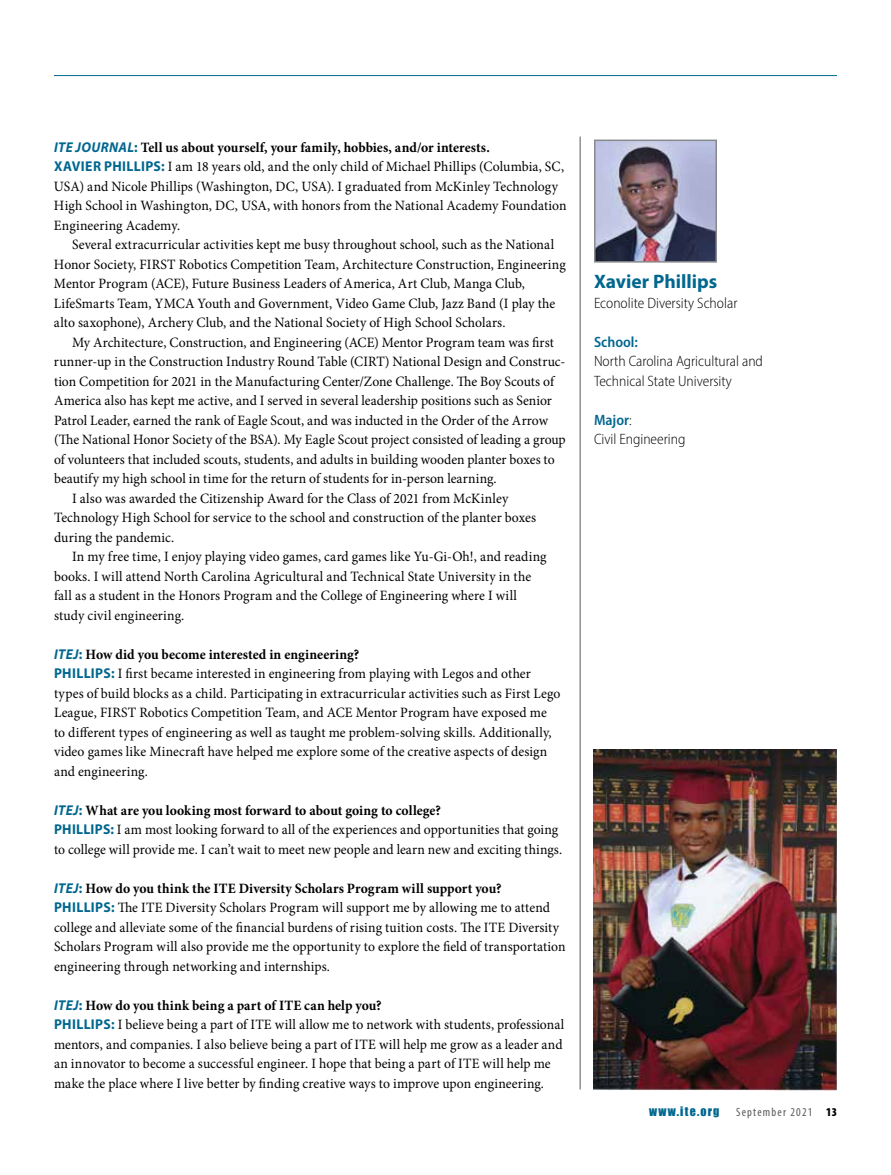
<style>
.page{position:relative;width:891px;height:1175px;background:#fff}
.page>*{position:absolute;margin:0;border:0;box-sizing:border-box;transform-origin:0 0}
.t1{font:700 19.5px "Myriad Pro";color:#00678f}
.t2{font:300 semi-condensed 15px/19.5px "Myriad Pro";color:#000}
.t3{font:600 semi-condensed 15px "Myriad Pro";color:#00678f}
.t4{font:14.25px/19.5px "Minion Pro";letter-spacing:.005em;color:#000;scale:.96 1}
.t5{font:condensed 12px "Myriad Pro";letter-spacing:.1em;color:#58595b}
.t6{font:12px "Impact";letter-spacing:.1em;color:#00678f}
.s1{font-family:"Myriad Pro";font-weight:700;font-style:italic;color:#00678f}
.s2{font-family:"Myriad Pro";font-weight:700;color:#00678f}
.s3{font-weight:700}
.s4{font-weight:600;color:#00678f}
.s5{font-weight:900;color:#000}
</style>
<div class="page">
<hr style="left:580px;top:136px;width:1px;height:953px;background:#58595b">
<hr style="left:54px;top:75px;width:783px;height:1px;background:#00678f">
<img style="left:597px;top:143px;width:117px;height:116px">
<div style="left:594px;top:140px;width:123px;height:122px;border:2px solid #888a8d"></div>
<img style="left:593px;top:749px;width:243px;height:341px">
<p class="t4" style="left:54px;top:137px;width:535px"><span class="s1">ITE JOURNAL</span><span class="s2">:</span> <span class="s3">Tell us about yourself, your family, hobbies, and/or interests.<br></span><span class="s2">XAVIER PHILLIPS:</span> I am 18 years old, and the only child of Michael Phillips (Columbia, SC, USA) and Nicole Phillips (Washington, DC, USA). I graduated from McKinley Technology High School in Washington, DC, USA, with honors from the National Academy Foundation Engineering Academy.</p>
<p class="t4" style="left:54px;top:235px;width:535px;text-indent:18px">Several extracurricular activities kept me busy throughout school, such as the National Honor Society, FIRST Robotics Competition Team, Architecture Construction, Engineering Mentor Program (ACE), Future Business Leaders of America, Art Club, Manga Club, LifeSmarts Team, YMCA Youth and Government, Video Game Club, Jazz Band (I play the alto saxophone), Archery Club, and the National Society of High School Scholars.</p>
<p class="t4" style="left:72px;top:332px;width:504px">My Architecture, Construction, and Engineering (ACE) Mentor Program team was first</p>
<p class="t4" style="left:54px;top:352px;width:534px">runner-up in the Construction Industry Round Table (CIRT) National Design and Construc-</p>
<p class="t4" style="left:54px;top:371px;width:522px">tion Competition for 2021 in the Manufacturing Center/Zone Challenge. The Boy Scouts of</p>
<p class="t4" style="left:54px;top:391px;width:520px">America also has kept me active, and I served in several leadership positions such as Senior</p>
<p class="t4" style="left:54px;top:410px;width:516px">Patrol Leader, earned the rank of Eagle Scout, and was inducted in the Order of the Arrow</p>
<p class="t4" style="left:54px;top:430px;width:535px">(The National Honor Society of the BSA). My Eagle Scout project consisted of leading a group</p>
<p class="t4" style="left:54px;top:449px;width:523px">of volunteers that included scouts, students, and adults in building wooden planter boxes to</p>
<p class="t4" style="left:54px;top:469px;width:463px">beautify my high school in time for the return of students for in-person learning.</p>
<p class="t4" style="left:72px;top:488px;width:456px">I also was awarded the Citizenship Award for the Class of 2021 from McKinley</p>
<p class="t4" style="left:54px;top:508px;width:504px">Technology High School for service to the school and construction of the planter boxes</p>
<p class="t4" style="left:54px;top:527px;width:127px">during the pandemic.</p>
<p class="t4" style="left:72px;top:547px;width:496px">In my free time, I enjoy playing video games, card games like Yu-Gi-Oh!, and reading</p>
<p class="t4" style="left:54px;top:566px;width:499px">books. I will attend North Carolina Agricultural and Technical State University in the</p>
<p class="t4" style="left:54px;top:586px;width:484px">fall as a student in the Honors Program and the College of Engineering where I will</p>
<p class="t4" style="left:54px;top:605px;width:137px">study civil engineering.</p>
<p class="t4" style="left:54px;top:644px;width:529px"><span class="s1">ITEJ</span><span class="s2">:</span> <span class="s3">How did you become interested in engineering?<br></span><span class="s2">PHILLIPS:</span> I first became interested in engineering from playing with Legos and other types of build blocks as a child. Participating in extracurricular activities such as First Lego League, FIRST Robotics Competition Team, and ACE Mentor Program have exposed me to different types of engineering as well as taught me problem-solving skills. Additionally, video games like Minecraft have helped me explore some of the creative aspects of design and engineering.</p>
<p class="t4" style="left:54px;top:800px;width:531px"><span class="s1">ITEJ</span><span class="s2">:</span> <span class="s3">What are you looking most forward to about going to college?<br></span><span class="s2">PHILLIPS:</span> I am most looking forward to all of the experiences and opportunities that going to college will provide me. I can’t wait to meet new people and learn new and exciting things.</p>
<p class="t4" style="left:54px;top:878px;width:534px"><span class="s1">ITEJ</span><span class="s2">:</span> <span class="s3">How do you think the ITE Diversity Scholars Program will support you?<br></span><span class="s2">PHILLIPS:</span> The ITE Diversity Scholars Program will support me by allowing me to attend college and alleviate some of the financial burdens of rising tuition costs. The ITE Diversity Scholars Program will also provide me the opportunity to explore the field of transportation engineering through networking and internships.</p>
<p class="t4" style="left:54px;top:995px;width:533px"><span class="s1">ITEJ</span><span class="s2">:</span> <span class="s3">How do you think being a part of ITE can help you?<br></span><span class="s2">PHILLIPS:</span> I believe being a part of ITE will allow me to network with students, professional mentors, and companies. I also believe being a part of ITE will help me grow as a leader and an innovator to become a successful engineer. I hope that being a part of ITE will help me make the place where I live better by finding creative ways to improve upon engineering.</p>
<h1 class="t1" style="left:594px;top:269px;width:125px">Xavier Phillips</h1>
<p class="t2" style="left:594px;top:293px;width:145px">Econolite Diversity Scholar</p>
<p class="t3" style="left:594px;top:332px;width:45px">School:</p>
<p class="t2" style="left:594px;top:351px;width:171px">North Carolina Agricultural and<br>Technical State University</p>
<p class="t2" style="left:594px;top:410px;width:93px"><span class="s4">Major</span>:<br>Civil Engineering</p>
<p class="t6" style="left:649px;top:1102px;width:72px">WWW.ITE.ORG</p>
<p class="t5" style="left:736px;top:1105px;width:102px">September 2021 <span class="s5">13</span></p>
</div>
